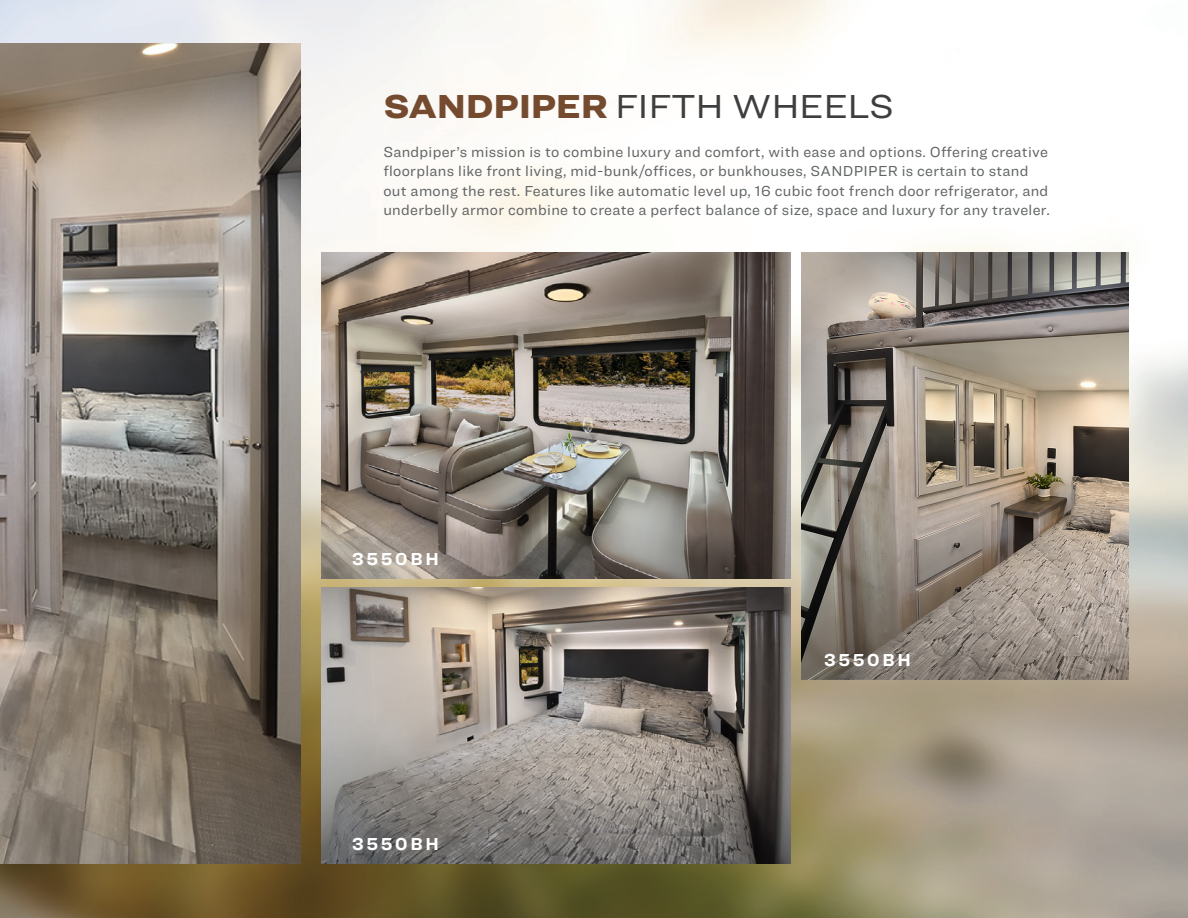
<style>
.page{position:relative;width:1188px;height:918px;background:#fff}
.page>*{position:absolute;margin:0;border:0;box-sizing:border-box;transform-origin:0 0}
.t1{font:34.5px "Ringside Wide";letter-spacing:-.01em;color:#3e3e3f}
.t2{font:700 18px "Ringside";letter-spacing:.145em;color:#fff}
.t3{font:15px/19.5px "Ringside";letter-spacing:.02em;color:#616465}
.s1{font-weight:900;color:#754b2f}
</style>
<div class="page">
<img style="left:0;top:0;width:1188px;height:918px">
<img style="left:0;top:43px;width:300px;height:821px">
<img style="left:322px;top:253px;width:469px;height:325px">
<img style="left:801px;top:253px;width:328px;height:426px">
<img style="left:322px;top:588px;width:469px;height:276px">
<p class="t1" style="left:383px;top:81px;width:512px"><span class="s1">SANDPIPER</span> FIFTH WHEELS</p>
<p class="t3" style="left:383px;top:142px;width:668px">Sandpiper’s mission is to combine luxury and comfort, with ease and options. Offering creative floorplans like front living, mid-bunk/offices, or bunkhouses, SANDPIPER is certain to stand out among the rest. Features like automatic level up, 16 cubic foot french door refrigerator, and underbelly armor combine to create a perfect balance of size, space and luxury for any traveler.</p>
<p class="t2" style="left:352px;top:545px;width:88px">3550BH</p>
<p class="t2" style="left:352px;top:830px;width:88px">3550BH</p>
<p class="t2" style="left:824px;top:647px;width:88px">3550BH</p>
</div>
